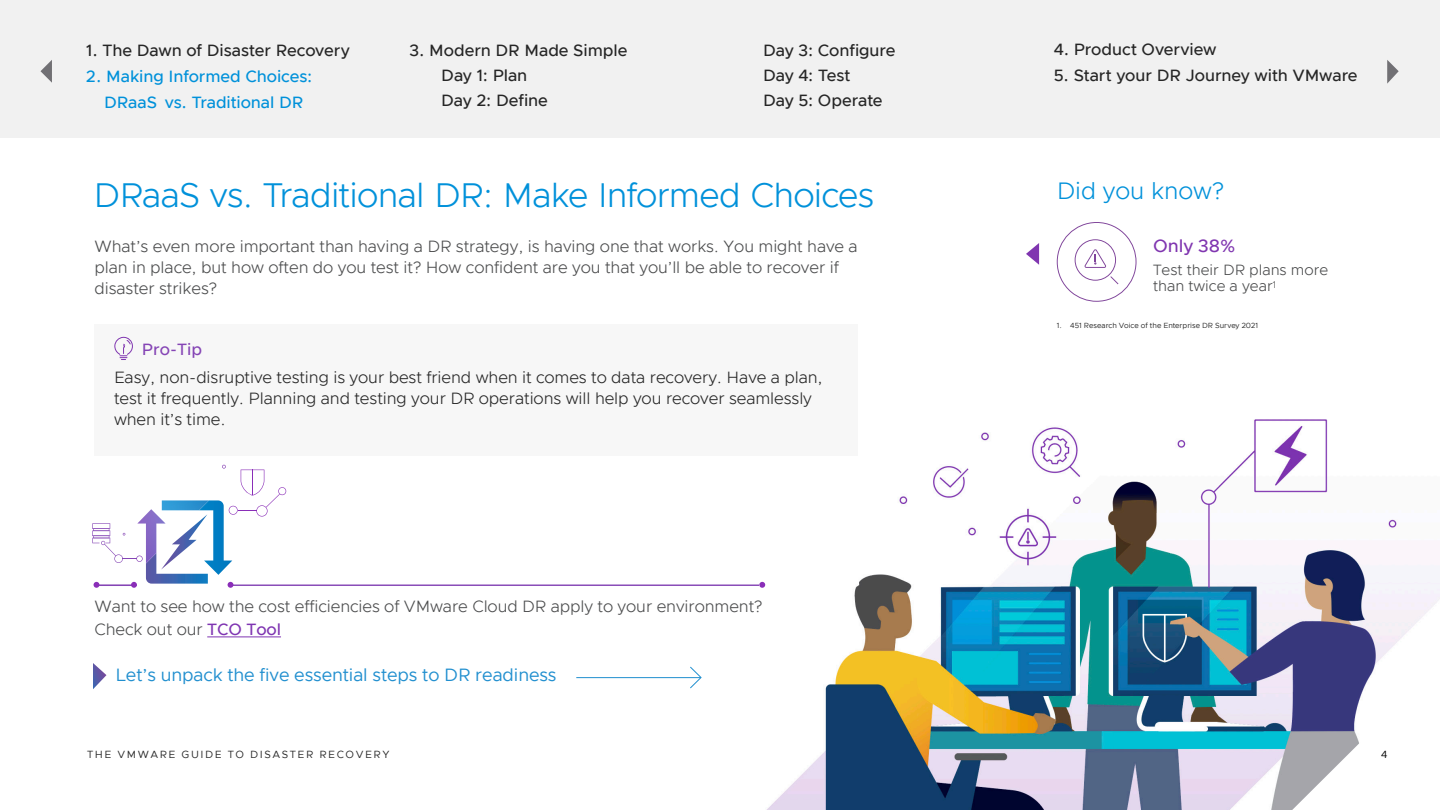
<style>
.page{position:relative;width:1440px;height:810px;background:#fff}
.page>*{position:absolute;margin:0;border:0;box-sizing:border-box;transform-origin:0 0}
._2a__SUBHEAD_1{font:300 34.5px "Metropolis";letter-spacing:-.02em;color:#0091da}
.t1{font:300 24px "Metropolis";color:#0091da}
._3a__BODY_TEXT{font:18px "Metropolis";letter-spacing:-.005em;color:#218fcf}
.t2{font:500 18px "Metropolis";color:#8036b0}
._3a__BODY_TEXT-2{font:300 16.5px/21px "Metropolis";letter-spacing:-.005em;color:#4b4c4d}
._3a__BODY_TEXT-3{font:300 16.5px/21px "Metropolis";letter-spacing:-.005em;color:#262626}
.t3{font:500 16.5px/25.1px "Metropolis";letter-spacing:-.005em;color:#262626}
.t4{font:500 16.5px/25.5px "Metropolis";letter-spacing:-.005em;color:#0091da;text-align:center}
.t5{font:500 16.5px "Metropolis";color:#8545b5}
.t6{font:300 15px/16.9px "Metropolis";color:#4b4c4d}
.t7{font:10.5px "Metropolis";letter-spacing:.15em;color:#262626}
.t8{font:10.5px "Metropolis";color:#000}
.t9{font:7.5px "Metropolis";color:#262626}
.s1{font-weight:500;color:#7f35b2}
</style>
<div class="page">
<div style="left:0;top:0;width:1440px;height:138px;background:#f1f1f1"></div>
<svg style="left:1387px;top:60px;width:12px;height:24px"></svg>
<svg style="left:40px;top:60px;width:12px;height:23px"></svg>
<img style="left:765px;top:419px;width:675px;height:391px">
<hr style="left:207px;top:637px;width:74px;height:1px;background:#7f35b2">
<div style="left:94px;top:324px;width:764px;height:131px;background:#f7f7f7"></div>
<svg style="left:114px;top:336px;width:19px;height:24px"></svg>
<hr style="left:576px;top:677px;width:125px;height:1px;background:#218fcf">
<svg style="left:689px;top:666px;width:13px;height:23px"></svg>
<svg style="left:93px;top:663px;width:13px;height:26px"></svg>
<svg style="left:1057px;top:222px;width:80px;height:80px"></svg>
<hr style="left:228px;top:584px;width:531px;height:3px;background:#8545b5">
<svg style="left:1026px;top:243px;width:13px;height:22px"></svg>
<svg style="left:759px;top:582px;width:6px;height:6px"></svg>
<svg style="left:92px;top:465px;width:194px;height:123px"></svg>
<p class="t3" style="left:86px;top:38px;width:265px">1. The Dawn of Disaster Recovery</p>
<p class="t3" style="left:441px;top:38px;width:188px;text-indent:-32px">3. Modern DR Made Simple<br>Day 1: Plan<br>Day 2: Define</p>
<p class="t3" style="left:763px;top:38px;width:134px">Day 3: Configure</p>
<p class="t4" style="left:86px;top:64px;width:227px">2. Making Informed Choices:<br>DRaaS vs. Traditional DR</p>
<p class="t3" style="left:763px;top:63px;width:121px;line-height:24.8px">Day 4: Test<br>Day 5: Operate</p>
<p class="_2a__SUBHEAD_1" style="left:93px;top:174px;width:782px">DRaaS vs. Traditional DR: Make Informed Choices</p>
<p class="_3a__BODY_TEXT-2" style="left:94px;top:235px;width:765px">What’s even more important than having a DR strategy, is having one that works. You might have a plan in place, but how often do you test it? How confident are you that you’ll be able to recover if disaster strikes?</p>
<p class="t5" style="left:142px;top:339px;width:62px">Pro-Tip</p>
<p class="_3a__BODY_TEXT-3" style="left:114px;top:367px;width:710px">Easy, non-disruptive testing is your best friend when it comes to data recovery. Have a plan, test it frequently. Planning and testing your DR operations will help you recover seamlessly when it’s time.</p>
<p class="_3a__BODY_TEXT-2" style="left:94px;top:596px;width:670px">Want to see how the cost efficiencies of VMware Cloud DR apply to your environment?</p>
<p class="_3a__BODY_TEXT-2" style="left:94px;top:619px;width:188px">Check out our <span class="s1">TCO Tool</span></p>
<p class="_3a__BODY_TEXT" style="left:116px;top:664px;width:443px">Let’s unpack the five essential steps to DR readiness</p>
<p class="t3" style="left:1054px;top:37px;width:164px">4. Product Overview</p>
<p class="t3" style="left:1054px;top:62px;width:305px">5. Start your DR Journey with VMware</p>
<p class="t1" style="left:1057px;top:176px;width:169px">Did you know?</p>
<p class="t2" style="left:1153px;top:234px;width:84px">Only 38%</p>
<p class="t6" style="left:1153px;top:261px;width:177px">Test their DR plans more than twice a year<sup>1</sup></p>
<p class="t9" style="left:1057px;top:321px;width:203px">1. 451 Research Voice of the Enterprise DR Survey 2021</p>
<p class="t7" style="left:87px;top:748px;width:304px">THE VMWARE GUIDE TO DISASTER RECOVERY</p>
<p class="t8" style="left:1381px;top:748px;width:8px">4</p>
</div>
